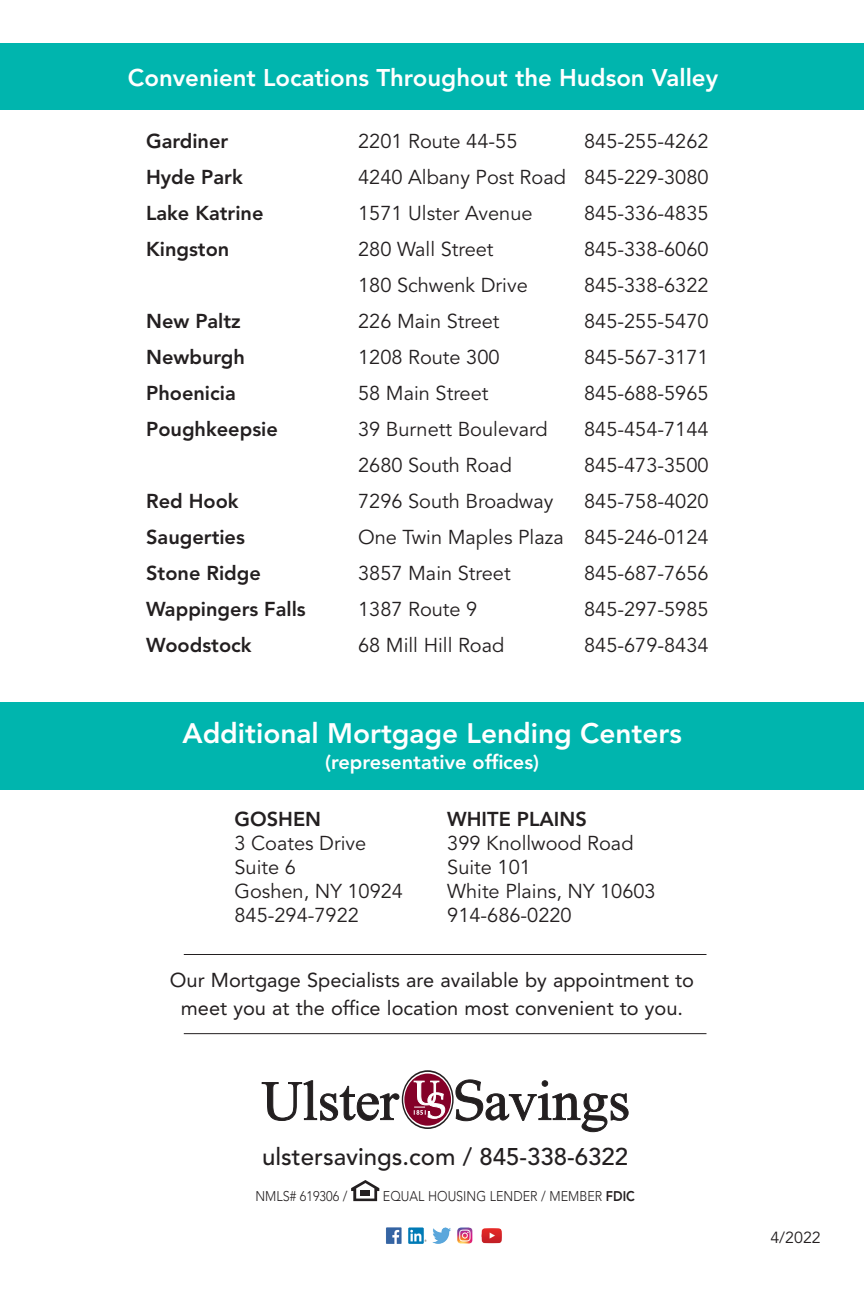
<style>
.page{position:relative;width:864px;height:1296px;background:#fff}
.page>*{position:absolute;margin:0;border:0;box-sizing:border-box;transform-origin:0 0}
.Heading_Red_Bold{font:800 28px "Avenir LT Std";color:#fff}
.Heading_Red_Bold-2{font:800 24px "Avenir LT Std";color:#fff}
.Heading{font:500 24px "Avenir LT Std";color:#231f20}
.adress{font:20px "Avenir LT Std";color:#231f20}
.adress-2{font:800 20px "Avenir LT Std";color:#231f20}
.address_phone{font:20px/24px "Avenir LT Std";color:#231f20}
.Subheading{font:20px/28px "Avenir LT Std";color:#231f20;text-align:center}
.Heading_Red_Bold-3{font:800 20px "Avenir LT Std";color:#fff}
.Branch{font:800 20px "Avenir LT Std";color:#231f20}
.adress-3{font:16px "Avenir LT Std";color:#231f20}
.t1{font:300 14px "Avenir LT Std";color:#231f20;scale:.9 1}
.s1{font-weight:800}
</style>
<div class="page">
<svg style="left:261px;top:1071px;width:368px;height:62px"></svg>
<div style="left:0;top:43px;width:864px;height:67px;background:#00b5ae"></div>
<div style="left:0;top:702px;width:864px;height:87px;background:#00b5ae"></div>
<img style="left:386px;top:1227px;width:116px;height:16px">
<hr style="left:184px;top:954px;width:522px;height:1px;background:#231f20">
<hr style="left:184px;top:1033px;width:522px;height:1px;background:#231f20">
<svg style="left:351px;top:1180px;width:28px;height:21px"></svg>
<p class="Heading_Red_Bold-2" style="left:128px;top:63px;width:592px">Convenient Locations Throughout the Hudson Valley</p>
<p class="adress-2" style="left:146px;top:129px;width:84px">Gardiner</p>
<p class="adress" style="left:358px;top:130px;width:161px">2201 Route 44-55</p>
<p class="adress" style="left:584px;top:130px;width:126px">845-255-4262</p>
<p class="adress-2" style="left:146px;top:165px;width:98px">Hyde Park</p>
<p class="adress" style="left:358px;top:166px;width:352px">4240 Albany Post Road 845-229-3080</p>
<p class="adress-2" style="left:146px;top:201px;width:119px">Lake Katrine</p>
<p class="adress" style="left:358px;top:202px;width:176px">1571 Ulster Avenue</p>
<p class="adress" style="left:584px;top:202px;width:126px">845-336-4835</p>
<p class="adress-2" style="left:146px;top:237px;width:85px">Kingston</p>
<p class="adress" style="left:358px;top:238px;width:137px">280 Wall Street</p>
<p class="adress" style="left:584px;top:238px;width:126px">845-338-6060</p>
<p class="adress" style="left:358px;top:274px;width:171px">180 Schwenk Drive</p>
<p class="adress" style="left:584px;top:274px;width:126px">845-338-6322</p>
<p class="adress-2" style="left:146px;top:309px;width:96px">New Paltz</p>
<p class="adress" style="left:358px;top:310px;width:143px">226 Main Street</p>
<p class="adress" style="left:584px;top:310px;width:126px">845-255-5470</p>
<p class="adress-2" style="left:146px;top:345px;width:100px">Newburgh</p>
<p class="adress" style="left:358px;top:346px;width:143px">1208 Route 300</p>
<p class="adress" style="left:584px;top:346px;width:126px">845-567-3171</p>
<p class="adress-2" style="left:146px;top:381px;width:91px">Phoenicia</p>
<p class="adress" style="left:358px;top:382px;width:132px">58 Main Street</p>
<p class="adress" style="left:584px;top:382px;width:126px">845-688-5965</p>
<p class="adress-2" style="left:146px;top:417px;width:133px">Poughkeepsie</p>
<p class="adress" style="left:358px;top:418px;width:191px">39 Burnett Boulevard</p>
<p class="adress" style="left:584px;top:418px;width:126px">845-454-7144</p>
<p class="adress" style="left:358px;top:454px;width:155px">2680 South Road</p>
<p class="adress" style="left:584px;top:454px;width:126px">845-473-3500</p>
<p class="adress-2" style="left:146px;top:489px;width:94px">Red Hook</p>
<p class="adress" style="left:358px;top:490px;width:197px">7296 South Broadway</p>
<p class="adress" style="left:584px;top:490px;width:126px">845-758-4020</p>
<p class="adress-2" style="left:146px;top:525px;width:100px">Saugerties</p>
<p class="adress" style="left:358px;top:526px;width:352px">One Twin Maples Plaza 845-246-0124</p>
<p class="adress-2" style="left:146px;top:561px;width:116px">Stone Ridge</p>
<p class="adress" style="left:358px;top:562px;width:154px">3857 Main Street</p>
<p class="adress" style="left:584px;top:562px;width:126px">845-687-7656</p>
<p class="adress-2" style="left:146px;top:597px;width:161px">Wappingers Falls</p>
<p class="adress" style="left:358px;top:598px;width:121px">1387 Route 9</p>
<p class="adress" style="left:584px;top:598px;width:126px">845-297-5985</p>
<p class="adress-2" style="left:146px;top:633px;width:107px">Woodstock</p>
<p class="adress" style="left:358px;top:634px;width:148px">68 Mill Hill Road</p>
<p class="adress" style="left:584px;top:634px;width:126px">845-679-8434</p>
<p class="Heading_Red_Bold" style="left:182px;top:717px;width:501px">Additional Mortgage Lending Centers</p>
<p class="Heading_Red_Bold-3" style="left:325px;top:750px;width:216px">(representative offices)</p>
<p class="Branch" style="left:234px;top:807px;width:88px">GOSHEN</p>
<p class="address_phone" style="left:234px;top:832px;width:133px">3 Coates Drive</p>
<p class="address_phone" style="left:234px;top:856px;width:63px">Suite 6</p>
<p class="address_phone" style="left:234px;top:880px;width:170px">Goshen, NY 10924<br>845-294-7922</p>
<p class="Branch" style="left:447px;top:807px;width:141px">WHITE PLAINS</p>
<p class="address_phone" style="left:447px;top:832px;width:188px">399 Knollwood Road</p>
<p class="address_phone" style="left:447px;top:856px;width:85px">Suite 101</p>
<p class="address_phone" style="left:447px;top:880px;width:210px">White Plains, NY 10603</p>
<p class="address_phone" style="left:447px;top:904px;width:126px">914-686-0220</p>
<p class="Subheading" style="left:170px;top:966px;width:526px">Our Mortgage Specialists are available by appointment to meet you at the office location most convenient to you.</p>
<p class="Heading" style="left:262px;top:1143px;width:367px">ulstersavings.com / 845-338-6322</p>
<p class="t1" style="left:255px;top:1188px;width:104px">NMLS# 619306 /</p>
<p class="t1" style="left:383px;top:1188px;width:281px">EQUAL HOUSING LENDER / MEMBER <span class="s1">FDIC</span></p>
<p class="adress-3" style="left:770px;top:1229px;width:52px">4/2022</p>
</div>
